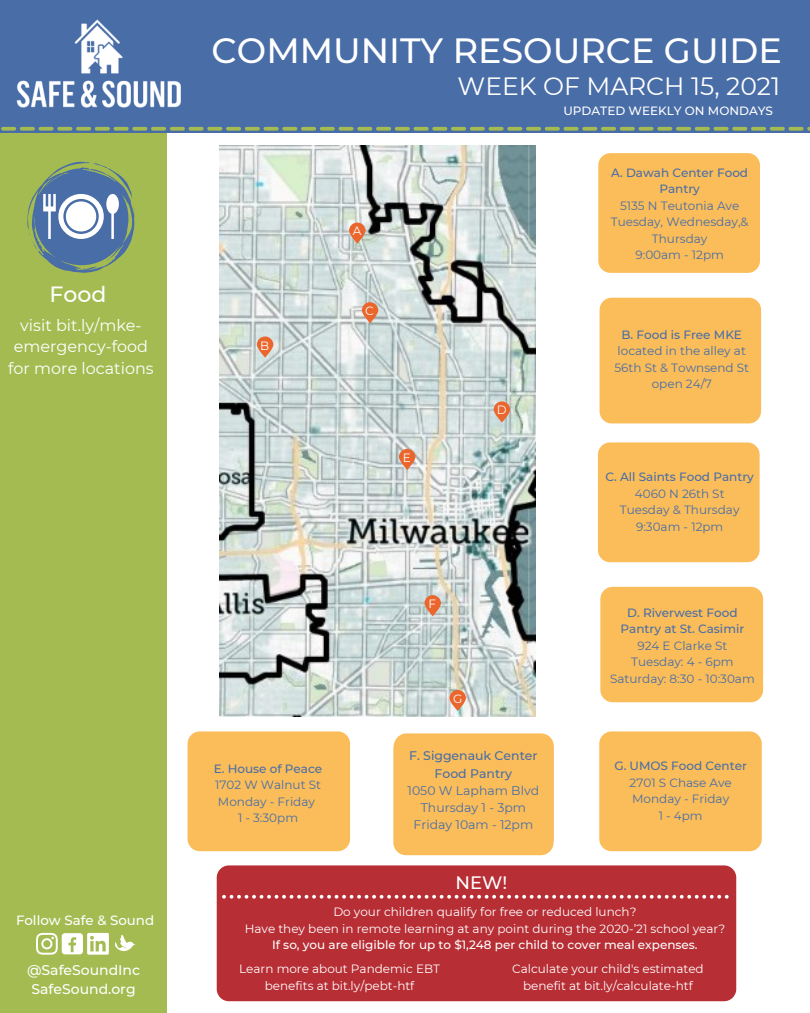
<style>
.page{position:relative;width:810px;height:1013px;background:#fff}
.page>*{position:absolute;margin:0;border:0;box-sizing:border-box;transform-origin:0 0}
.t1{font:500 35px "Montserrat";color:#fff}
.t2{font:25px "Montserrat";color:#fff}
.t3{font:500 22px "Montserrat";color:#fff}
.t4{font:500 18px "Montserrat";color:#fff}
.t5{font:16px/21.8px "Montserrat";color:#fff;text-align:center}
.t6{font:500 14px "Montserrat";color:#fff}
.t7{font:500 13.4px "Montserrat";color:#fff}
.t8{font:12.4px "Montserrat";color:#496da7}
.t9{font:500 12.4px/17.1px "Montserrat";color:#496da7;text-align:center}
.t10{font:12px/16.5px "Montserrat";color:#496da7;text-align:center}
.t11{font:12px/16.5px "Montserrat";color:#fff;text-align:center}
.t12{font:500 12px/16.5px "Montserrat";color:#496da7;text-align:center}
.t13{font:500 12px "Montserrat";color:#fff}
</style>
<div class="page">
<div style="left:0;top:17px;width:167px;height:995px;background:#a4bb51"></div>
<div style="left:0;top:0;width:810px;height:132px;background:#496da7"></div>
<svg style="left:27px;top:162px;width:108px;height:111px"></svg>
<img style="left:16px;top:19px;width:165px;height:89px">
<svg style="left:1px;top:127px;width:809px;height:4px"></svg>
<div style="left:87px;top:932px;width:22px;height:22px;background:#fff;border-radius:2px"></div>
<svg style="left:90px;top:936px;width:16px;height:15px"></svg>
<div style="left:62px;top:933px;width:21px;height:21px;background:#fff;border-radius:3px"></div>
<svg style="left:68px;top:937px;width:8px;height:15px"></svg>
<svg style="left:36px;top:932px;width:22px;height:22px"></svg>
<div style="left:598px;top:442px;width:162px;height:120px;background:#fabd59;border-radius:12px"></div>
<svg style="left:115px;top:935px;width:21px;height:17px"></svg>
<div style="left:599px;top:731px;width:163px;height:120px;background:#fabd59;border-radius:12px"></div>
<div style="left:393px;top:735px;width:161px;height:120px;background:#fabd59;border-radius:13px"></div>
<div style="left:188px;top:731px;width:162px;height:120px;background:#fabd59;border-radius:12px"></div>
<div style="left:598px;top:153px;width:162px;height:120px;background:#fabd59;border-radius:12px"></div>
<div style="left:600px;top:298px;width:161px;height:125px;background:#fabd59;border-radius:12px"></div>
<div style="left:394px;top:733px;width:160px;height:118px;background:#fabd59;border-radius:13px"></div>
<div style="left:600px;top:587px;width:163px;height:115px;background:#fabd59;border-radius:12px"></div>
<img style="left:220px;top:146px;width:316px;height:571px">
<svg style="left:449px;top:690px;width:17px;height:21px"></svg>
<svg style="left:425px;top:595px;width:16px;height:21px"></svg>
<svg style="left:362px;top:302px;width:16px;height:21px"></svg>
<svg style="left:494px;top:401px;width:16px;height:21px"></svg>
<svg style="left:349px;top:222px;width:17px;height:21px"></svg>
<svg style="left:257px;top:336px;width:16px;height:21px"></svg>
<div style="left:217px;top:865px;width:519px;height:136px;background:#b72e35;border-radius:12px"></div>
<svg style="left:222px;top:894px;width:507px;height:4px"></svg>
<svg style="left:399px;top:449px;width:16px;height:21px"></svg>
<p class="t3" style="left:50px;top:281px;width:58px">Food</p>
<p class="t5" style="left:8px;top:314px;width:147px">visit bit.ly/mke&shy;emergency-food for more locations</p>
<p class="t7" style="left:16px;top:911px;width:140px">Follow Safe &amp; Sound</p>
<p class="t6" style="left:27px;top:961px;width:115px">@SafeSoundInc</p>
<p class="t6" style="left:32px;top:980px;width:106px">SafeSound.org</p>
<p class="t1" style="left:212px;top:29px;width:572px">COMMUNITY RESOURCE GUIDE</p>
<p class="t2" style="left:458px;top:71px;width:324px">WEEK OF MARCH 15, 2021</p>
<p class="t11" style="left:260px;top:337px;width:11px">B</p>
<p class="t12" style="left:214px;top:760px;width:110px">E. House of Peace</p>
<p class="t10" style="left:215px;top:776px;width:107px">1702 W Walnut St</p>
<p class="t10" style="left:218px;top:793px;width:99px">Monday - Friday</p>
<p class="t10" style="left:238px;top:809px;width:62px">1 - 3:30pm</p>
<p class="t11" style="left:353px;top:223px;width:10px">A</p>
<p class="t11" style="left:365px;top:302px;width:10px">C</p>
<p class="t13" style="left:563px;top:103px;width:211px">UPDATED WEEKLY ON MONDAYS</p>
<p class="t12" style="left:611px;top:164px;width:138px">A. Dawah Center Food<br>Pantry</p>
<p class="t10" style="left:620px;top:197px;width:121px">5135 N Teutonia Ave</p>
<p class="t10" style="left:611px;top:214px;width:139px">Tuesday, Wednesday,&amp;<br>Thursday</p>
<p class="t10" style="left:636px;top:247px;width:90px">9:00am - 12pm</p>
<p class="t11" style="left:403px;top:449px;width:10px">E</p>
<p class="t11" style="left:497px;top:401px;width:11px">D</p>
<p class="t11" style="left:429px;top:595px;width:9px">F</p>
<p class="t11" style="left:453px;top:690px;width:11px">G</p>
<p class="t9" style="left:409px;top:747px;width:130px">F. Siggenauk Center<br>Food Pantry</p>
<p class="t8" style="left:408px;top:782px;width:133px">1050 W Lapham Blvd</p>
<p class="t8" style="left:421px;top:799px;width:107px">Thursday 1 - 3pm</p>
<p class="t8" style="left:414px;top:817px;width:121px">Friday 10am - 12pm</p>
<p class="t4" style="left:456px;top:871px;width:53px">NEW!</p>
<p class="t12" style="left:622px;top:326px;width:122px">B. Food is Free MKE</p>
<p class="t10" style="left:614px;top:343px;width:136px;text-align:left">located in the alley at<br>56th St &amp; Townsend St</p>
<p class="t10" style="left:652px;top:376px;width:62px">open 24/7</p>
<p class="t12" style="left:605px;top:468px;width:150px">C. All Saints Food Pantry</p>
<p class="t10" style="left:635px;top:485px;width:91px">4060 N 26th St</p>
<p class="t10" style="left:620px;top:501px;width:121px">Tuesday &amp; Thursday</p>
<p class="t10" style="left:636px;top:518px;width:89px">9:30am - 12pm</p>
<p class="t12" style="left:621px;top:604px;width:125px">D. Riverwest Food<br>Pantry at St. Casimir</p>
<p class="t10" style="left:637px;top:637px;width:91px">924 E Clarke St</p>
<p class="t10" style="left:631px;top:653px;width:104px">Tuesday: 4 - 6pm</p>
<p class="t10" style="left:610px;top:670px;width:146px">Saturday: 8:30 - 10:30am</p>
<p class="t12" style="left:614px;top:757px;width:134px">G. UMOS Food Center</p>
<p class="t10" style="left:630px;top:774px;width:104px">2701 S Chase Ave</p>
<p class="t10" style="left:632px;top:790px;width:99px">Monday - Friday</p>
<p class="t10" style="left:659px;top:807px;width:46px">1 - 4pm</p>
<p class="t11" style="left:333px;top:903px;width:305px">Do your children qualify for free or reduced lunch?</p>
<p class="t11" style="left:245px;top:920px;width:482px">Have they been in remote learning at any point during the 2020-’21 school year?</p>
<p class="t13" style="left:272px;top:937px;width:427px">If so, you are eligible for up to $1,248 per child to cover meal expenses.</p>
<p class="t11" style="left:239px;top:960px;width:202px">Learn more about Pandemic EBT benefits at bit.ly/pebt-htf</p>
<p class="t11" style="left:512px;top:960px;width:193px">Calculate your child's estimated benefit at bit.ly/calculate-htf</p>
</div>
